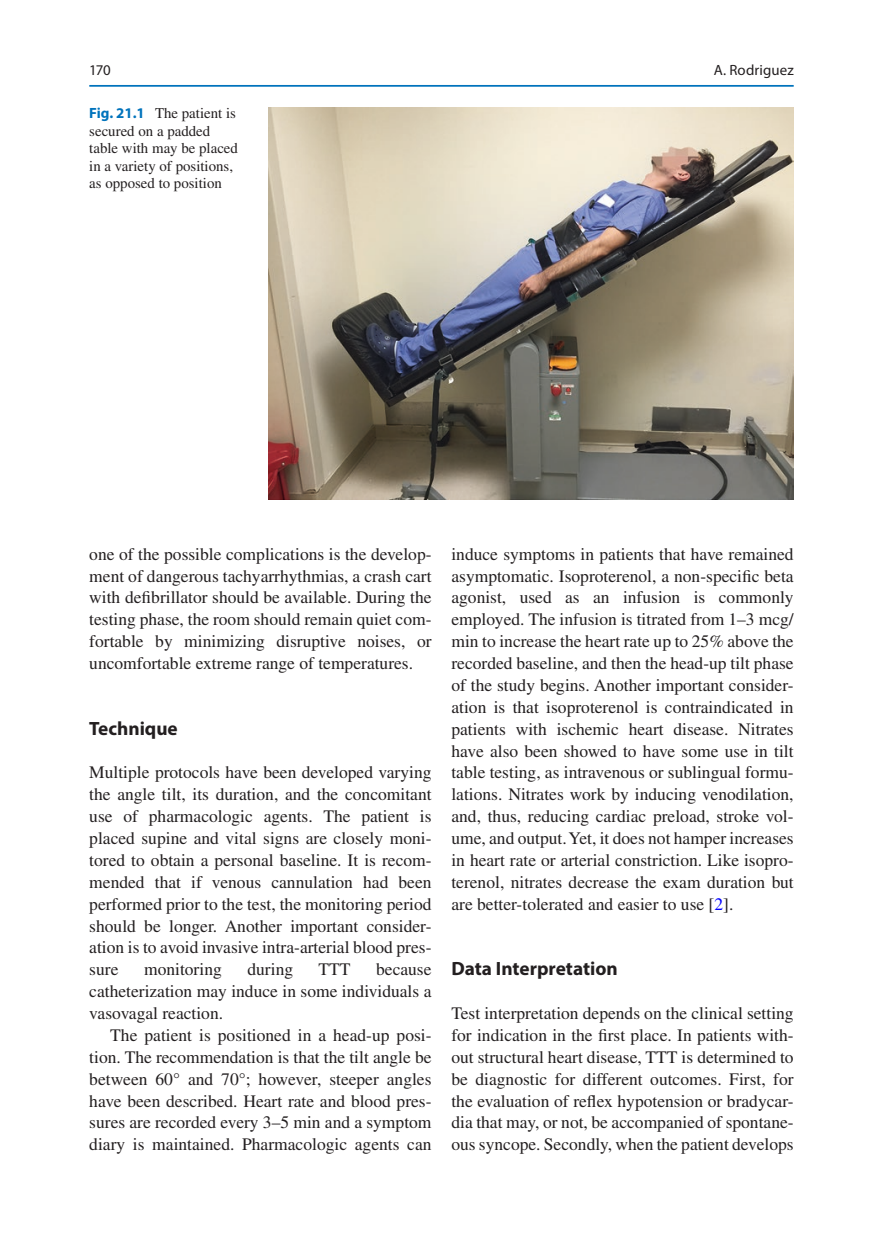
<style>
.page{position:relative;width:883px;height:1260px;background:#fff}
.page>*{position:absolute;margin:0;border:0;box-sizing:border-box;transform-origin:0 0}
.t1{font:700 19.25px "Myriad Pro";color:#231f20}
.t2{font:17.5px/21.9px "Times LT Std";color:#231f20;text-align:justify}
.t3{font:14.88px/17.5px "Times LT Std";color:#231f20}
.t4{font:14.88px "Myriad Pro Regular 2";letter-spacing:.01em;color:#231f20}
.t5{font:14.88px "Myriad Pro";color:#231f20}
.s1{font-family:"Myriad Pro";font-weight:700;color:#0073bc}
.s2{color:#00f}
</style>
<div class="page">
<img style="left:269px;top:107px;width:525px;height:392px">
<hr style="left:89px;top:85px;width:705px;height:2px;background:#0073bc">
<p class="t5" style="left:89px;top:61px;width:23px">170</p>
<p class="t3" style="left:89px;top:104px;width:150px"><span class="s1">Fig. 21.1</span> The patient is secured on a padded table with may be placed in a variety of positions, as opposed to position</p>
<p class="t4" style="left:714px;top:61px;width:81px">A. Rodriguez</p>
<p class="t2" style="left:89px;top:543px;width:344px">one of the possible complications is the develop&shy;ment of dangerous tachyarrhythmias, a crash cart with defibrillator should be available. During the testing phase, the room should remain quiet com&shy;fortable by minimizing disruptive noises, or uncomfortable extreme range of temperatures.</p>
<p class="t1" style="left:89px;top:716px;width:90px">Technique</p>
<p class="t2" style="left:89px;top:762px;width:344px">Multiple protocols have been developed varying the angle tilt, its duration, and the concomitant use of pharmacologic agents. The patient is placed supine and vital signs are closely moni&shy;tored to obtain a personal baseline. It is recom&shy;mended that if venous cannulation had been performed prior to the test, the monitoring period should be longer. Another important consider&shy;ation is to avoid invasive intra-arterial blood pres&shy;sure</p>
<p class="t2" style="left:89px;top:958px;width:344px;text-indent:287px">because catheterization may induce in some individuals a vasovagal reaction.</p>
<p class="t2" style="left:89px;top:1024px;width:344px;text-indent:21px">The patient is positioned in a head-up posi&shy;tion. The recommendation is that the tilt angle be between 60° and 70°; however, steeper angles have been described. Heart rate and blood pres&shy;sures are recorded every 3–5 min and a symptom diary is maintained. Pharmacologic agents can</p>
<p class="t2" style="left:144px;top:958px;width:79px">monitoring</p>
<p class="t2" style="left:247px;top:958px;width:47px">during</p>
<p class="t2" style="left:318px;top:958px;width:34px">TTT</p>
<p class="t2" style="left:451px;top:543px;width:344px">induce symptoms in patients that have remained asymptomatic. Isoproterenol, a non-specific beta agonist, used as an infusion is commonly employed. The infusion is titrated from 1–3 mcg/ min to increase the heart rate up to 25% above the recorded baseline, and then the head-up tilt phase of the study begins. Another important consider&shy;ation is that isoproterenol is contraindicated in patients with ischemic heart disease. Nitrates have also been showed to have some use in tilt table testing, as intravenous or sublingual formu&shy;lations. Nitrates work by inducing venodilation, and, thus, reducing cardiac preload, stroke vol&shy;ume, and output. Yet, it does not hamper increases in heart rate or arterial constriction. Like isopro&shy;terenol, nitrates decrease the exam duration but are better-tolerated and easier to use [<span class="s2">2</span>].</p>
<p class="t1" style="left:451px;top:956px;width:168px">Data Interpretation</p>
<p class="t2" style="left:451px;top:1002px;width:344px">Test interpretation depends on the clinical setting for indication in the first place. In patients with&shy;out structural heart disease, TTT is determined to be diagnostic for different outcomes. First, for the evaluation of reflex hypotension or bradycar&shy;dia that may, or not, be accompanied of spontane&shy;ous syncope. Secondly, when the patient develops</p>
</div>
